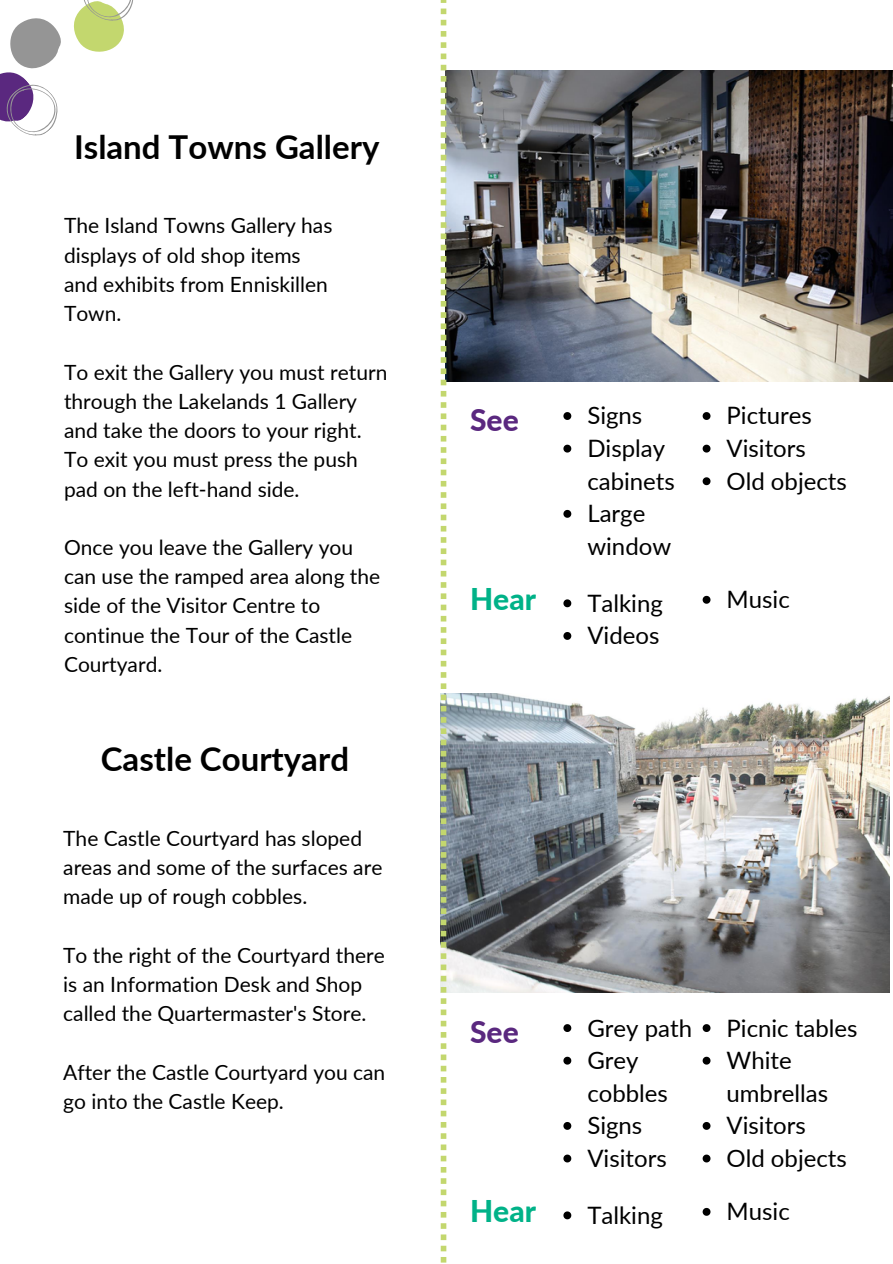
<style>
.page{position:relative;width:893px;height:1264px;background:#fff}
.page>*{position:absolute;margin:0;border:0;box-sizing:border-box;transform-origin:0 0}
.t1{font:700 33px "Lato";color:#000}
.t2{font:800 30px "Lato";color:#00b288}
.t3{font:800 30px "Lato";color:#5a287f}
.t4{font:24px/32.5px "Lato";color:#000}
.t5{font:21px/29.2px "Lato";color:#000}
</style>
<div class="page">
<svg style="left:0;top:0;width:133px;height:136px"></svg>
<img style="left:446px;top:71px;width:446px;height:310px">
<img style="left:446px;top:693px;width:443px;height:299px">
<svg style="left:440px;top:0;width:6px;height:1262px"></svg>
<svg style="left:563px;top:599px;width:8px;height:8px"></svg>
<svg style="left:563px;top:632px;width:8px;height:8px"></svg>
<svg style="left:563px;top:412px;width:8px;height:8px"></svg>
<svg style="left:563px;top:444px;width:8px;height:8px"></svg>
<svg style="left:563px;top:510px;width:8px;height:8px"></svg>
<svg style="left:702px;top:412px;width:8px;height:8px"></svg>
<svg style="left:702px;top:444px;width:8px;height:8px"></svg>
<svg style="left:702px;top:477px;width:8px;height:8px"></svg>
<svg style="left:702px;top:596px;width:8px;height:7px"></svg>
<svg style="left:563px;top:1211px;width:8px;height:8px"></svg>
<svg style="left:563px;top:1024px;width:8px;height:8px"></svg>
<svg style="left:563px;top:1056px;width:8px;height:8px"></svg>
<svg style="left:563px;top:1122px;width:8px;height:7px"></svg>
<svg style="left:563px;top:1154px;width:8px;height:8px"></svg>
<svg style="left:702px;top:1024px;width:8px;height:8px"></svg>
<svg style="left:702px;top:1056px;width:8px;height:8px"></svg>
<svg style="left:702px;top:1122px;width:8px;height:7px"></svg>
<svg style="left:702px;top:1154px;width:8px;height:8px"></svg>
<svg style="left:702px;top:1207px;width:8px;height:8px"></svg>
<p class="t1" style="left:74px;top:127px;width:307px">Island Towns Gallery</p>
<p class="t5" style="left:64px;top:210px;width:270px">The Island Towns Gallery has displays of old shop items</p>
<p class="t5" style="left:64px;top:269px;width:265px">and exhibits from Enniskillen<br>Town.</p>
<p class="t5" style="left:64px;top:357px;width:325px">To exit the Gallery you must return through the Lakelands 1 Gallery and take the doors to your right.<br>To exit you must press the push pad on the left-hand side.</p>
<p class="t5" style="left:64px;top:532px;width:318px">Once you leave the Gallery you can use the ramped area along the side of the Visitor Centre to continue the Tour of the Castle<br>Courtyard.</p>
<p class="t1" style="left:101px;top:738px;width:250px">Castle Courtyard</p>
<p class="t5" style="left:63px;top:823px;width:321px">The Castle Courtyard has sloped areas and some of the surfaces are made up of rough cobbles.</p>
<p class="t5" style="left:63px;top:939px;width:323px">To the right of the Courtyard there is an Information Desk and Shop called the Quartermaster's Store.</p>
<p class="t5" style="left:63px;top:1056px;width:323px">After the Castle Courtyard you can go into the Castle Keep.</p>
<p class="t3" style="left:470px;top:401px;width:50px">See</p>
<p class="t4" style="left:587px;top:399px;width:56px">Signs</p>
<p class="t4" style="left:587px;top:431px;width:89px">Display cabinets</p>
<p class="t4" style="left:587px;top:496px;width:85px">Large window</p>
<p class="t2" style="left:470px;top:580px;width:67px">Hear</p>
<p class="t4" style="left:587px;top:586px;width:77px">Talking</p>
<p class="t4" style="left:587px;top:618px;width:74px">Videos</p>
<p class="t4" style="left:726px;top:399px;width:87px">Pictures</p>
<p class="t4" style="left:726px;top:431px;width:81px">Visitors</p>
<p class="t4" style="left:726px;top:464px;width:122px">Old objects</p>
<p class="t4" style="left:726px;top:582px;width:65px">Music</p>
<p class="t3" style="left:470px;top:1013px;width:50px">See</p>
<p class="t4" style="left:587px;top:1010px;width:106px">Grey path</p>
<p class="t4" style="left:587px;top:1043px;width:82px">Grey cobbles</p>
<p class="t4" style="left:587px;top:1108px;width:56px">Signs</p>
<p class="t4" style="left:587px;top:1141px;width:81px">Visitors</p>
<p class="t2" style="left:470px;top:1192px;width:67px">Hear</p>
<p class="t4" style="left:587px;top:1198px;width:77px">Talking</p>
<p class="t4" style="left:726px;top:1010px;width:132px">Picnic tables</p>
<p class="t4" style="left:726px;top:1043px;width:103px">White umbrellas</p>
<p class="t4" style="left:726px;top:1108px;width:81px">Visitors</p>
<p class="t4" style="left:726px;top:1141px;width:122px">Old objects</p>
<p class="t4" style="left:726px;top:1194px;width:65px">Music</p>
</div>
